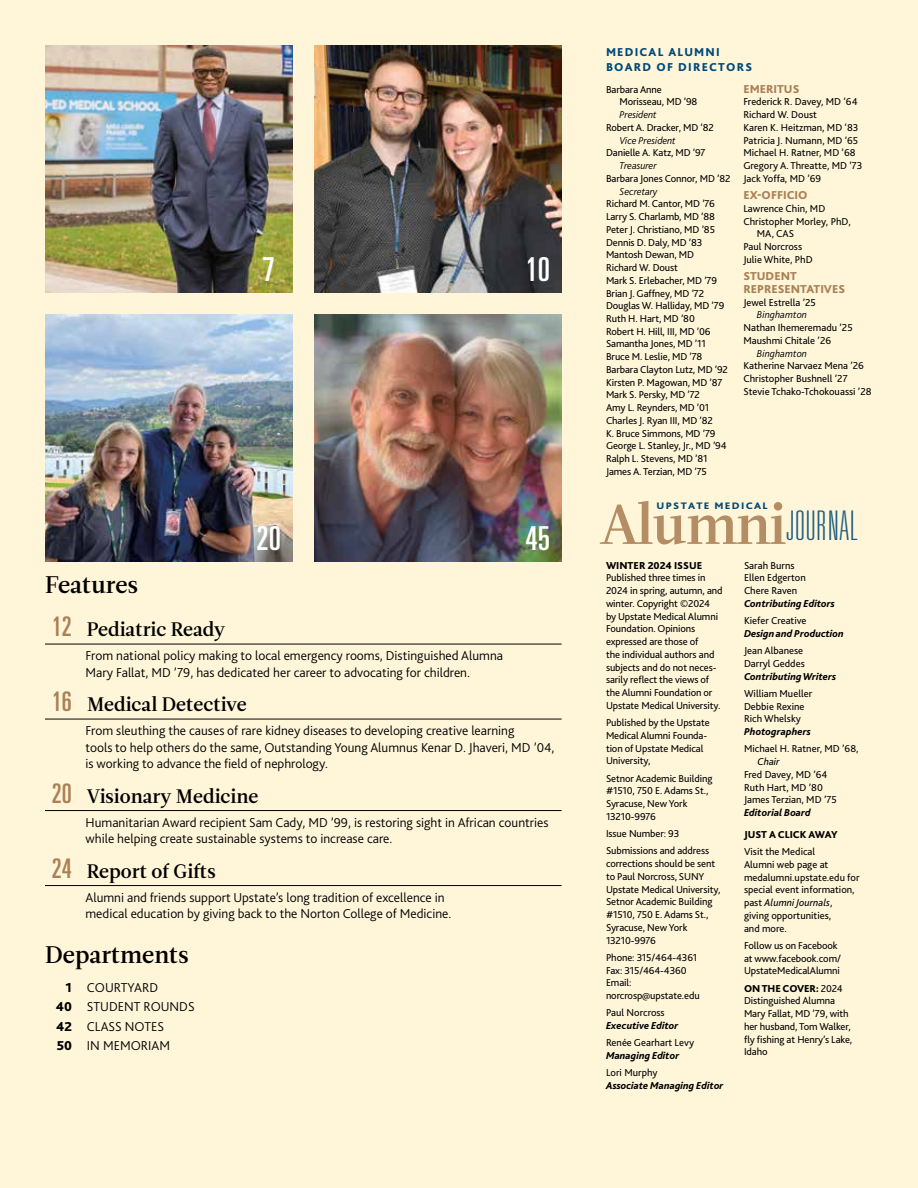
<style>
.page{position:relative;width:918px;height:1188px;background:#fff6da}
.page>*{position:absolute;margin:0;border:0;box-sizing:border-box;transform-origin:0 0}
.t1{font:40.95px "Univers LT Pro Thin Ult Cond";letter-spacing:.03em;color:#004978}
.t2{font:33px "Univers LT Pro Ult Cond";color:#fff}
.t3{font:24px "Leitura Roman 3";color:#000}
.t4{font:19.5px "Leitura Roman 3";letter-spacing:-.02em;color:#000}
.t5{font:300 13.5px/16.5px "Bliss 2";color:#000}
.t6{font:800 12px/12.8px "Bliss 2";color:#ab8055}
.t7{font:800 12px/15px "Bliss 2";letter-spacing:.1em;color:#004978}
.t8{font:10.5px/12.8px "Bliss 2";letter-spacing:-.01em;color:#000}
.t9{font:italic 800 10.5px "Bliss 2";color:#000}
.t10{font:italic 300 10.5px "Bliss 2";letter-spacing:-.005em;color:#000}
.t11{font:800 10.5px "Bliss 2";color:#000}
.t12{font:italic 10.5px "Bliss 2";color:#000}
.t13{font:800 9.9px "Bliss 2";letter-spacing:.12em;color:#004978;scale:1.1 1}
.s1{font-family:"Univers LT Pro Ult Cond";font-size:27px;color:#ab8055}
.s2{font-weight:800}
.s3{font-family:"Leitura Roman 3";font-size:55.8px;color:#ab8055}
.s4{font-style:italic}
</style>
<div class="page">
<img style="left:45px;top:45px;width:248px;height:248px">
<img style="left:314px;top:45px;width:248px;height:248px">
<img style="left:45px;top:314px;width:248px;height:248px">
<hr style="left:45px;top:644px;width:517px;height:1px;background:#000">
<hr style="left:45px;top:719px;width:517px;height:1px;background:#000">
<hr style="left:45px;top:810px;width:517px;height:1px;background:#000">
<hr style="left:45px;top:885px;width:517px;height:1px;background:#000">
<img style="left:314px;top:314px;width:248px;height:248px">
<h2 class="t2" style="left:263px;top:246px;width:14px">7</h2>
<h2 class="t2" style="left:256px;top:515px;width:26px">20</h2>
<h2 class="t2" style="left:525px;top:246px;width:26px">10</h2>
<h2 class="t2" style="left:525px;top:515px;width:26px">45</h2>
<h3 class="t3" style="left:45px;top:570px;width:94px">Features</h3>
<h3 class="t4" style="left:52px;top:618px;width:175px"><span class="s1">12</span> Pediatric Ready</h3>
<p class="t5" style="left:86px;top:647px;width:419px">From national policy making to local emergency rooms, Distinguished Alumna<br>Mary Fallat, MD ’79, has dedicated her career to advocating for children.</p>
<h3 class="t4" style="left:52px;top:693px;width:196px"><span class="s1">16</span> Medical Detective</h3>
<p class="t5" style="left:86px;top:722px;width:471px">From sleuthing the causes of rare kidney diseases to developing creative learning<br>tools to help others do the same, Outstanding Young Alumnus Kenar D. Jhaveri, MD ’04, is working to advance the field of nephrology.</p>
<h3 class="t4" style="left:52px;top:784px;width:208px"><span class="s1">20</span> Visionary Medicine</h3>
<p class="t5" style="left:86px;top:814px;width:465px">Humanitarian Award recipient Sam Cady, MD ’99, is restoring sight in African countries while helping create sustainable systems to increase care.</p>
<h3 class="t4" style="left:52px;top:859px;width:165px"><span class="s1">24</span> Report of Gifts</h3>
<p class="t5" style="left:86px;top:889px;width:367px">Alumni and friends support Upstate’s long tradition of excellence in medical education by giving back to the Norton College of Medicine.</p>
<h3 class="t3" style="left:45px;top:941px;width:145px">Departments</h3>
<p class="t5" style="left:56px;top:977px;width:140px;line-height:19.5px;text-indent:10px"><span class="s2">1</span> COURTYARD<br><span class="s2">40</span> STUDENT ROUNDS<br><span class="s2">42</span> CLASS NOTES<br><span class="s2">50</span> IN MEMORIAM</p>
<p class="t7" style="left:606px;top:44px;width:148px">MEDICAL ALUMNI<br>BOARD OF DIRECTORS</p>
<p class="t8" style="left:620px;top:82px;width:79px;text-indent:-14px">Barbara Anne<br>Morisseau, MD ’98</p>
<p class="t10" style="left:620px;top:108px;width:39px">President</p>
<p class="t8" style="left:606px;top:121px;width:109px">Robert A. Dracker, MD ’82</p>
<p class="t10" style="left:620px;top:134px;width:58px">Vice President</p>
<p class="t8" style="left:606px;top:146px;width:101px">Danielle A. Katz, MD ’97</p>
<p class="t10" style="left:620px;top:159px;width:39px">Treasurer</p>
<p class="t8" style="left:606px;top:172px;width:126px">Barbara Jones Connor, MD ’82</p>
<p class="t10" style="left:620px;top:185px;width:40px">Secretary</p>
<p class="t8" style="left:606px;top:197px;width:124px">Richard M. Cantor, MD ’76<br>Larry S. Charlamb, MD ’88<br>Peter J. Christiano, MD ’85<br>Dennis D. Daly, MD ’83<br>Mantosh Dewan, MD<br>Richard W. Doust<br>Mark S. Erlebacher, MD ’79<br>Brian J. Gaffney, MD ’72<br>Douglas W. Halliday, MD ’79<br>Ruth H. Hart, MD ’80<br>Robert H. Hill, III, MD ’06<br>Samantha Jones, MD ’11<br>Bruce M. Leslie, MD ’78<br>Barbara Clayton Lutz, MD ’92<br>Kirsten P. Magowan, MD ’87<br>Mark S. Persky, MD ’72<br>Amy L. Reynders, MD ’01<br>Charles J. Ryan III, MD ’82<br>K. Bruce Simmons, MD ’79<br>George L. Stanley, Jr., MD ’94<br>Ralph L. Stevens, MD ’81<br>James A. Terzian, MD ’75</p>
<p class="t6" style="left:743px;top:82px;width:58px">EMERITUS</p>
<p class="t8" style="left:743px;top:95px;width:121px">Frederick R. Davey, MD ’64<br>Richard W. Doust<br>Karen K. Heitzman, MD ’83<br>Patricia J. Numann, MD ’65<br>Michael H. Ratner, MD ’68<br>Gregory A. Threatte, MD ’73<br>Jack Yoffa, MD ’69</p>
<p class="t6" style="left:743px;top:188px;width:66px">EX-OFFICIO</p>
<p class="t8" style="left:743px;top:202px;width:83px">Lawrence Chin, MD</p>
<p class="t8" style="left:743px;top:214px;width:109px">Christopher Morley, PhD,</p>
<p class="t8" style="left:757px;top:227px;width:39px">MA, CAS</p>
<p class="t8" style="left:743px;top:240px;width:60px">Paul Norcross</p>
<p class="t8" style="left:743px;top:253px;width:71px">Julie White, PhD</p>
<p class="t6" style="left:743px;top:269px;width:103px">STUDENT<br>REPRESENTATIVES</p>
<p class="t8" style="left:743px;top:295px;width:74px">Jewel Estrella ’25</p>
<p class="t10" style="left:757px;top:308px;width:52px">Binghamton</p>
<p class="t8" style="left:743px;top:321px;width:111px">Nathan Ihemeremadu ’25<br>Maushmi Chitale ’26</p>
<p class="t10" style="left:757px;top:347px;width:52px">Binghamton</p>
<p class="t8" style="left:743px;top:359px;width:130px">Katherine Narvaez Mena ’26<br>Christopher Bushnell ’27<br>Stevie Tchako-Tchokouassi ’28</p>
<h1 class="t1" style="left:600px;top:502px;width:260px"><span class="s3">Alumni</span>JOURNAL</h1>
<p class="t13" style="left:657px;top:500px;width:103px">UPSTATE MEDICAL</p>
<p class="t11" style="left:606px;top:559px;width:98px">WINTER 2024 ISSUE</p>
<p class="t8" style="left:606px;top:571px;width:118px">Published three times in<br>2024 in spring, autumn, and winter. Copyright ©2024 by Upstate Medical Alumni<br>Foundation. Opinions expressed are those of<br>the individual authors and subjects and do not neces&shy;sarily reflect the views of the Alumni Foundation or<br>Upstate Medical University.</p>
<p class="t8" style="left:606px;top:716px;width:105px">Published by the Upstate<br>Medical Alumni Founda&shy;tion of Upstate Medical<br>University,</p>
<p class="t8" style="left:606px;top:772px;width:108px">Setnor Academic Building #1510, 750 E. Adams St.,<br>Syracuse, New York<br>13210-9976</p>
<p class="t8" style="left:606px;top:825px;width:105px;line-height:17.2px">Issue Number: 93<br>Submissions and address</p>
<p class="t8" style="left:606px;top:857px;width:116px">corrections should be sent to Paul Norcross, SUNY<br>Upstate Medical University,<br>Setnor Academic Building #1510, 750 E. Adams St.,<br>Syracuse, New York<br>13210-9976</p>
<p class="t8" style="left:606px;top:951px;width:95px">Phone: 315/464-4361<br>Fax: 315/464-4360<br>Email: norcrosp@upstate.edu</p>
<p class="t8" style="left:606px;top:1006px;width:60px">Paul Norcross</p>
<p class="t9" style="left:606px;top:1019px;width:74px">Executive Editor</p>
<p class="t8" style="left:606px;top:1036px;width:90px">Renée Gearhart Levy</p>
<p class="t9" style="left:606px;top:1049px;width:75px">Managing Editor</p>
<p class="t8" style="left:606px;top:1066px;width:53px">Lori Murphy</p>
<p class="t9" style="left:606px;top:1079px;width:119px">Associate Managing Editor</p>
<p class="t8" style="left:744px;top:558px;width:63px">Sarah Burns<br>Ellen Edgerton<br>Chere Raven</p>
<p class="t9" style="left:744px;top:597px;width:92px">Contributing Editors</p>
<p class="t8" style="left:744px;top:614px;width:64px">Kiefer Creative</p>
<p class="t9" style="left:744px;top:627px;width:101px">Design and Production</p>
<p class="t8" style="left:744px;top:644px;width:62px">Jean Albanese<br>Darryl Geddes</p>
<p class="t9" style="left:744px;top:670px;width:94px">Contributing Writers</p>
<p class="t8" style="left:744px;top:687px;width:70px">William Mueller<br>Debbie Rexine<br>Rich Whelsky</p>
<p class="t9" style="left:744px;top:725px;width:68px">Photographers</p>
<p class="t8" style="left:744px;top:742px;width:116px">Michael H. Ratner, MD ’68,</p>
<p class="t12" style="left:758px;top:755px;width:24px">Chair</p>
<p class="t8" style="left:744px;top:768px;width:94px">Fred Davey, MD ’64<br>Ruth Hart, MD ’80<br>James Terzian, MD ’75</p>
<p class="t9" style="left:744px;top:806px;width:68px">Editorial Board</p>
<p class="t11" style="left:744px;top:828px;width:95px">JUST A CLICK AWAY</p>
<p class="t8" style="left:744px;top:845px;width:117px">Visit the Medical<br>Alumni web page at medalumni.upstate.edu for special event information, past <span class="s4">Alumni Journals</span>, giving opportunities,<br>and more.</p>
<p class="t8" style="left:744px;top:939px;width:98px">Follow us on Facebook at www.facebook.com/<br>UpstateMedicalAlumni</p>
<p class="t8" style="left:744px;top:981px;width:110px"><span class="s2">ON THE COVER:</span> 2024<br>Distinguished Alumna<br>Mary Fallat, MD ’79, with her husband, Tom Walker, fly fishing at Henry’s Lake,<br>Idaho</p>
</div>
